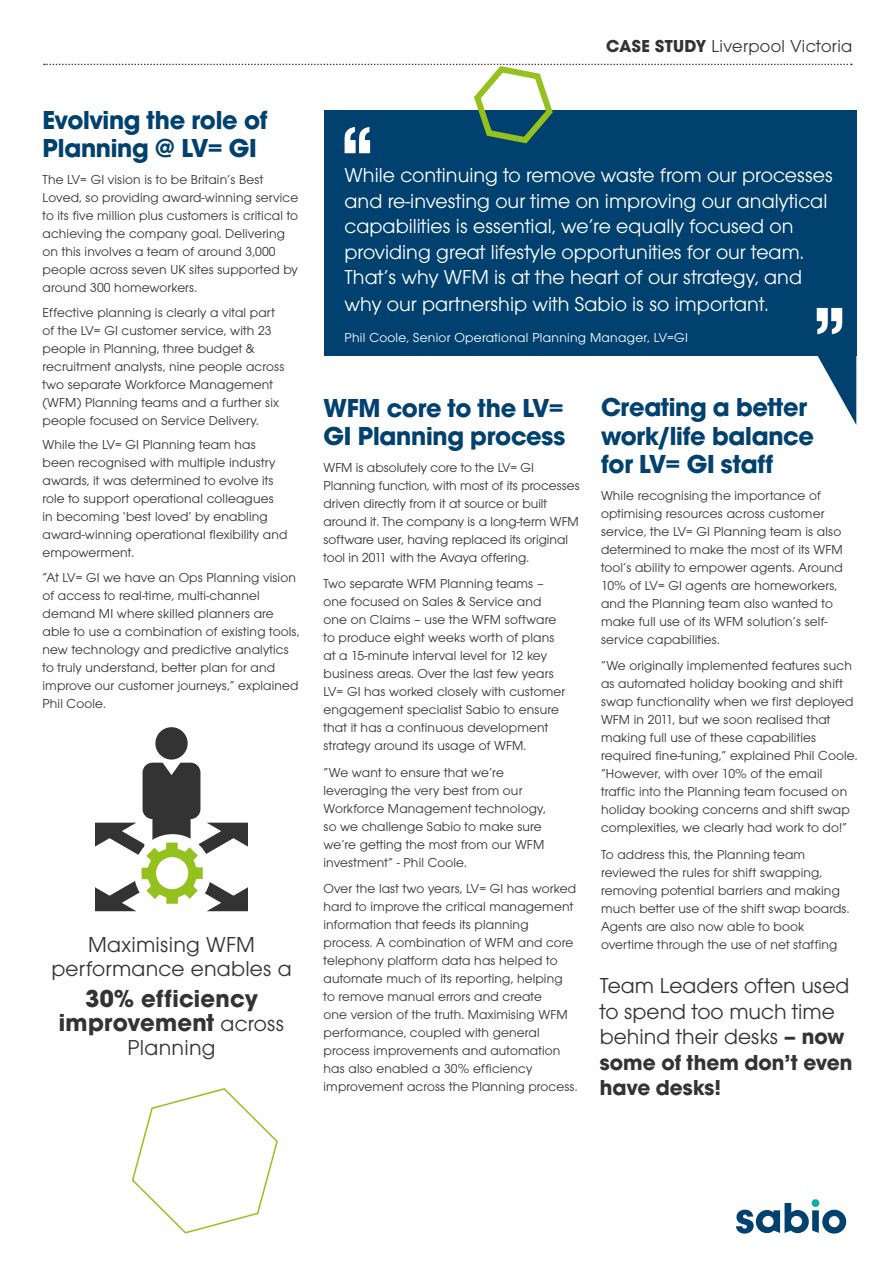
<style>
.page{position:relative;width:893px;height:1263px;background:#fff}
.page>*{position:absolute;margin:0;border:0;box-sizing:border-box;transform-origin:0 0}
.body{font:700 27px/28.5px "Avant Garde Gothic Itc T";letter-spacing:-.01em;color:#00416f}
.body-2{font:700 25.5px/24px "Avant Garde Gothic Itc T";letter-spacing:.01em;color:#333;text-align:center}
.body-3{font:22.5px/25.5px "Avant Garde Gothic Itc T";color:#333;text-align:center}
.t1{font:21px/25.8px "Avant Garde Gothic Itc T";color:#fff}
.t2{font:18px "Avant Garde Gothic Itc T";letter-spacing:.02em;color:#333}
.body-4{font:13.5px/18px "Avant Garde Gothic Itc T";letter-spacing:.01em;color:#333}
.t3{font:13.5px "Avant Garde Gothic Itc T";letter-spacing:.02em;color:#fff}
.s1{font-weight:400;font-size:22.5px}
.s2{font-weight:700}
</style>
<div class="page">
<svg style="left:131px;top:1088px;width:147px;height:146px"></svg>
<div style="left:324px;top:111px;width:532px;height:245px;background:#00416f"></div>
<svg style="left:816px;top:307px;width:40px;height:118px"></svg>
<svg style="left:736px;top:1199px;width:110px;height:34px"></svg>
<svg style="left:44px;top:63px;width:808px;height:90px"></svg>
<div style="left:155px;top:727px;width:33px;height:32px;background:#333;border-radius:50%"></div>
<svg style="left:95px;top:763px;width:153px;height:148px"></svg>
<p class="body" style="left:43px;top:105px;width:227px">Evolving the role of<br>Planning @ LV= GI</p>
<p class="body-4" style="left:43px;top:170px;width:257px">The LV= GI vision is to be Britain’s Best Loved, so providing award-winning service to its five million plus customers is critical to achieving the company goal. Delivering on this involves a team of around 3,000 people across seven UK sites supported by around 300 homeworkers.</p>
<p class="body-4" style="left:43px;top:303px;width:243px">Effective planning is clearly a vital part of the LV= GI customer service, with 23 people in Planning, three budget &amp; recruitment analysts, nine people across two separate Workforce Management (WFM) Planning teams and a further six people focused on Service Delivery.</p>
<p class="body-4" style="left:43px;top:436px;width:247px">While the LV= GI Planning team has been recognised with multiple industry awards, it was determined to evolve its role to support operational colleagues<br>in becoming ‘best loved’ by enabling award-winning operational flexibility and empowerment.</p>
<p class="body-4" style="left:43px;top:568px;width:258px">“At LV= GI we have an Ops Planning vision of access to real-time, multi-channel demand MI where skilled planners are able to use a combination of existing tools, new technology and predictive analytics to truly understand, better plan for and improve our customer journeys,” explained Phil Coole.</p>
<p class="body-3" style="left:51px;top:932px;width:242px;line-height:24px">Maximising WFM performance enables a</p>
<p class="body-2" style="left:59px;top:985px;width:227px">30% efficiency improvement <span class="s1">across</span></p>
<p class="body-3" style="left:128px;top:1034px;width:90px">Planning</p>
<p class="t2" style="left:606px;top:36px;width:248px"><span class="s2">CASE STUDY</span> Liverpool Victoria</p>
<p class="t1" style="left:345px;top:162px;width:490px">While continuing to remove waste from our processes and re-investing our time on improving our analytical capabilities is essential, we’re equally focused on providing great lifestyle opportunities for our team.<br>That’s why WFM is at the heart of our strategy, and why our partnership with Sabio is so important.</p>
<p class="t3" style="left:345px;top:330px;width:345px">Phil Coole, Senior Operational Planning Manager, LV=GI</p>
<p class="body" style="left:324px;top:393px;width:243px">WFM core to the LV=<br>GI Planning process</p>
<p class="body-4" style="left:324px;top:458px;width:258px">WFM is absolutely core to the LV= GI Planning function, with most of its processes driven directly from it at source or built around it. The company is a long-term WFM software user, having replaced its original tool in 2011 with the Avaya offering.</p>
<p class="body-4" style="left:324px;top:574px;width:243px">Two separate WFM Planning teams – one focused on Sales &amp; Service and one on Claims – use the WFM software to produce eight weeks worth of plans at a 15-minute interval level for 12 key business areas. Over the last few years LV= GI has worked closely with customer engagement specialist Sabio to ensure that it has a continuous development strategy around its usage of WFM.</p>
<p class="body-4" style="left:324px;top:763px;width:224px">“We want to ensure that we’re leveraging the very best from our<br>Workforce Management technology, so we challenge Sabio to make sure we’re getting the most from our WFM investment” - Phil Coole.</p>
<p class="body-4" style="left:324px;top:879px;width:255px">Over the last two years, LV= GI has worked hard to improve the critical management information that feeds its planning process. A combination of WFM and core telephony platform data has helped to automate much of its reporting, helping<br>to remove manual errors and create<br>one version of the truth. Maximising WFM performance, coupled with general process improvements and automation has also enabled a 30% efficiency improvement across the Planning process.</p>
<p class="body" style="left:601px;top:392px;width:215px">Creating a better work/life balance for LV= GI staff</p>
<p class="body-4" style="left:601px;top:486px;width:243px">While recognising the importance of optimising resources across customer service, the LV= GI Planning team is also determined to make the most of its WFM tool’s ability to empower agents. Around 10% of LV= GI agents are homeworkers, and the Planning team also wanted to make full use of its WFM solution’s self&shy;service capabilities.</p>
<p class="body-4" style="left:601px;top:657px;width:258px">“We originally implemented features such as automated holiday booking and shift swap functionality when we first deployed WFM in 2011, but we soon realised that making full use of these capabilities required fine-tuning,” explained Phil Coole. “However, with over 10% of the email traffic into the Planning team focused on holiday booking concerns and shift swap complexities, we clearly had work to do!”</p>
<p class="body-4" style="left:601px;top:845px;width:250px">To address this, the Planning team reviewed the rules for shift swapping, removing potential barriers and making much better use of the shift swap boards.<br>Agents are also now able to book overtime through the use of net staffing</p>
<p class="body-3" style="left:600px;top:972px;width:254px;text-align:left">Team Leaders often used to spend too much time behind their desks <span class="s2">– now some of them don’t even have desks!</span></p>
</div>
